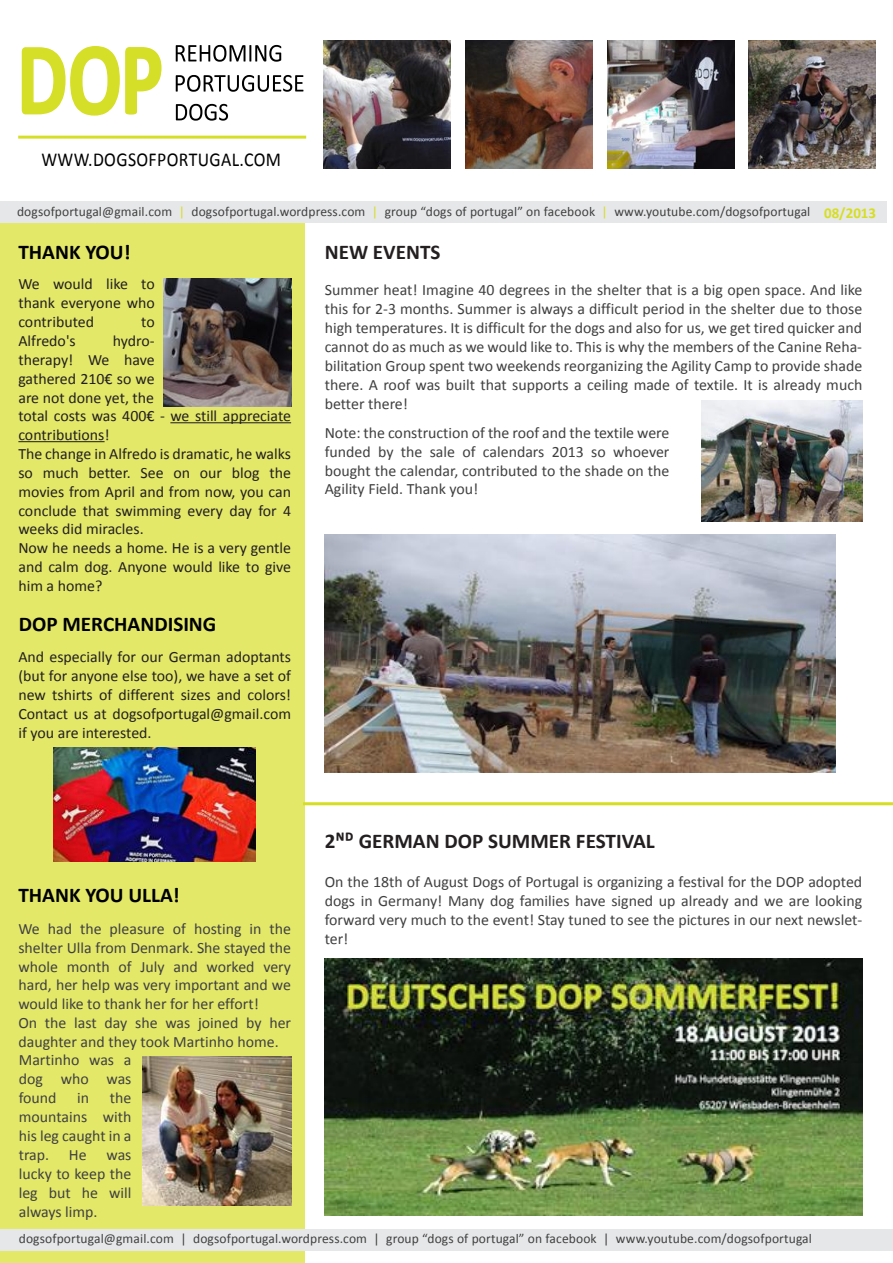
<style>
.page{position:relative;width:893px;height:1263px;background:#fff}
.page>*{position:absolute;margin:0;border:0;box-sizing:border-box;transform-origin:0 0}
.t1{font:700 21px "Calibri";color:#000}
.t2{font:700 21px "Calibri";color:#231f20}
.t3{font:19.8px "Calibri";letter-spacing:.02em;color:#000;scale:.9 1}
.t4{font:15.75px/18.9px "Calibri";color:#404041;text-align:justify}
.t5{font:15.75px/18.9px "Calibri";color:#231f20;text-align:justify}
.t6{font:13.5px "Calibri";letter-spacing:.01em;color:#404041}
.s1{color:#d6de23}
.s2{font-weight:700;font-size:15px;color:#d6de23}
</style>
<div class="page">
<div style="left:0;top:221px;width:304px;height:1042px;background:#e3e869"></div>
<svg style="left:21px;top:46px;width:141px;height:70px"></svg>
<svg style="left:176px;top:45px;width:105px;height:17px"></svg>
<svg style="left:176px;top:104px;width:52px;height:17px"></svg>
<svg style="left:176px;top:75px;width:127px;height:17px"></svg>
<hr style="left:18px;top:136px;width:288px;height:3px;background:#d6df27">
<div style="left:0;top:202px;width:886px;height:21px;background:#e6e7e8"></div>
<div style="left:0;top:1229px;width:893px;height:21px;background:#e6e7e8"></div>
<hr style="left:303px;top:802px;width:590px;height:3px;background:#d6de23">
<img style="left:323px;top:41px;width:128px;height:127px">
<img style="left:465px;top:41px;width:128px;height:127px">
<img style="left:607px;top:41px;width:128px;height:127px">
<img style="left:748px;top:41px;width:128px;height:127px">
<img style="left:142px;top:1057px;width:149px;height:149px">
<img style="left:164px;top:278px;width:127px;height:128px">
<hr style="left:170px;top:422px;width:121px;height:1px;background:#231f20">
<hr style="left:18px;top:441px;width:87px;height:1px;background:#231f20">
<img style="left:325px;top:959px;width:538px;height:256px">
<img style="left:701px;top:400px;width:162px;height:121px">
<img style="left:325px;top:535px;width:510px;height:237px">
<img style="left:54px;top:747px;width:202px;height:115px">
<p class="t3" style="left:41px;top:147px;width:268px">WWW.DOGSOFPORTUGAL.COM</p>
<p class="t6" style="left:17px;top:203px;width:861px">dogsofportugal@gmail.com <span class="s1">|</span> dogsofportugal.wordpress.com <span class="s1">|</span> group “dogs of portugal” on facebook <span class="s1">|</span> www.youtube.com/dogsofportugal <span class="s2">08/2013</span></p>
<h1 class="t1" style="left:18px;top:239px;width:114px">THANK YOU!</h1>
<h1 class="t2" style="left:325px;top:239px;width:117px">NEW EVENTS</h1>
<p class="t5" style="left:18px;top:275px;width:138px">We would like to thank everyone who contributed</p>
<p class="t5" style="left:141px;top:312px;width:15px">to</p>
<p class="t5" style="left:18px;top:331px;width:59px">Alfredo's</p>
<p class="t5" style="left:18px;top:331px;width:138px;text-indent:94px">hydro&shy;therapy! We have gathered 210€ so we are not done yet, the</p>
<p class="t5" style="left:18px;top:406px;width:274px;text-align:left">total costs was 400€ - we still appreciate contributions!<br>The change in Alfredo is dramatic, he walks so much better. See on our blog the movies from April and from now, you can conclude that swimming every day for 4 weeks did miracles.<br>Now he needs a home. He is a very gentle and calm dog. Anyone would like to give him a home?</p>
<h1 class="t1" style="left:19px;top:610px;width:199px">DOP MERCHANDISING</h1>
<p class="t5" style="left:18px;top:647px;width:274px">And especially for our German adoptants (but for anyone else too), we have a set of new tshirts of different sizes and colors!<br>Contact us at dogsofportugal@gmail.com if you are interested.</p>
<p class="t4" style="left:325px;top:281px;width:539px">Summer heat! Imagine 40 degrees in the shelter that is a big open space. And like this for 2-3 months. Summer is always a difficult period in the shelter due to those high temperatures. It is difficult for the dogs and also for us, we get tired quicker and cannot do as much as we would like to. This is why the members of the Canine Reha&shy;bilitation Group spent two weekends reorganizing the Agility Camp to provide shade there. A roof was built that supports a ceiling made of textile. It is already much better there!</p>
<p class="t4" style="left:325px;top:423px;width:346px">Note: the construction of the roof and the textile were funded by the sale of calendars 2013 so whoever bought the calendar, contributed to the shade on the Agility Field. Thank you!</p>
<h1 class="t1" style="left:18px;top:882px;width:163px">THANK YOU ULLA!</h1>
<p class="t4" style="left:18px;top:919px;width:274px;text-align:left">We had the pleasure of hosting in the shelter Ulla from Denmark. She stayed the whole month of July and worked very hard, her help was very important and we would like to thank her for her effort!<br>On the last day she was joined by her daughter and they took Martinho home.</p>
<p class="t4" style="left:19px;top:1051px;width:114px">Martinho was a dog who was found</p>
<p class="t4" style="left:19px;top:1088px;width:114px;text-indent:91px">the mountains with his leg caught in a trap.</p>
<p class="t4" style="left:77px;top:1088px;width:13px">in</p>
<p class="t4" style="left:69px;top:1145px;width:19px">He</p>
<p class="t4" style="left:19px;top:1145px;width:114px;text-indent:88px">was lucky to keep the leg but he will always limp.</p>
<h1 class="t2" style="left:325px;top:828px;width:332px">2ND GERMAN DOP SUMMER FESTIVAL</h1>
<p class="t4" style="left:325px;top:872px;width:539px">On the 18th of August Dogs of Portugal is organizing a festival for the DOP adopted dogs in Germany! Many dog families have signed up already and we are looking forward very much to the event! Stay tuned to see the pictures in our next newslet&shy;ter!</p>
<p class="t6" style="left:19px;top:1230px;width:795px">dogsofportugal@gmail.com | dogsofportugal.wordpress.com | group “dogs of portugal” on facebook | www.youtube.com/dogsofportugal</p>
</div>
